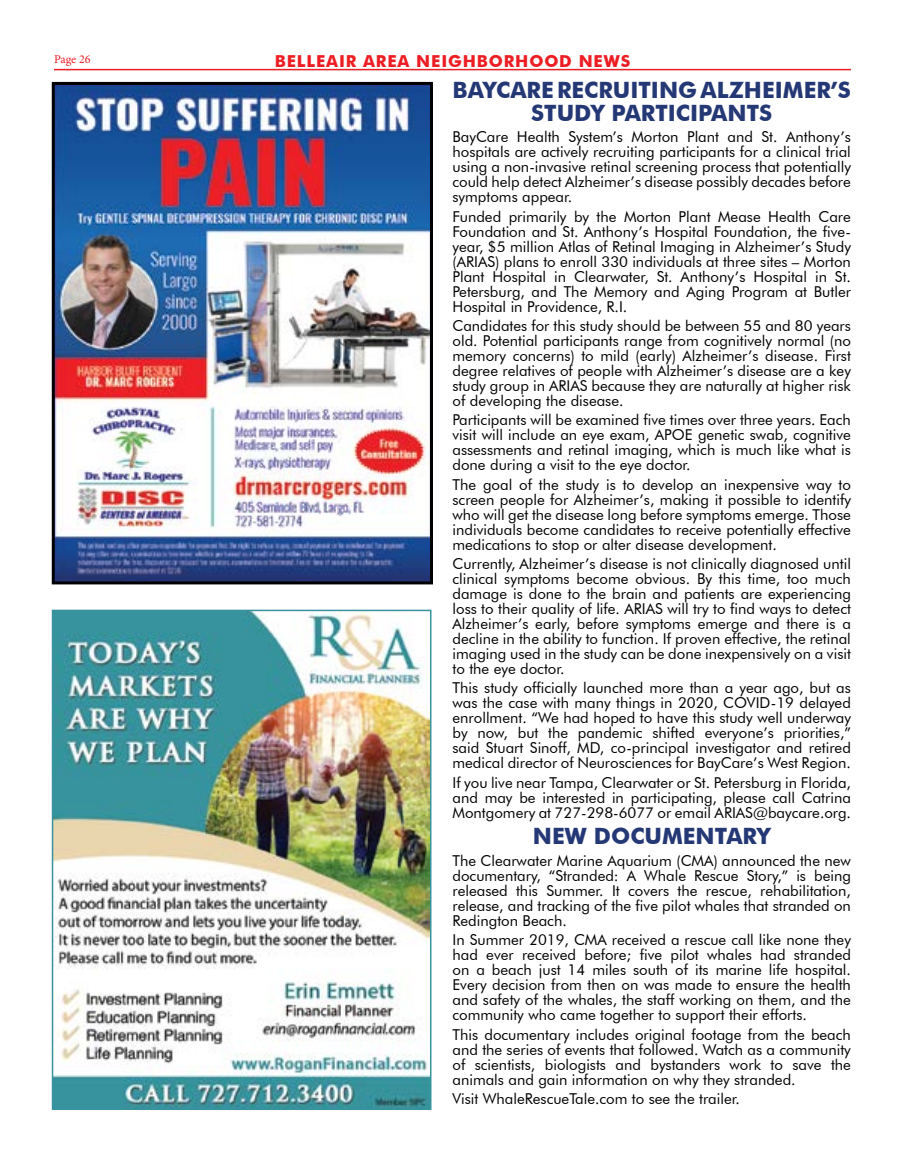
<style>
.page{position:relative;width:905px;height:1161px;background:#fff}
.page>*{position:absolute;margin:0;border:0;box-sizing:border-box;transform-origin:0 0}
.t1{font:700 22.5px/22.5px "Futura BT";color:#253876;text-align:center}
.t2{font:700 16.5px "Futura BT";letter-spacing:.05em;color:#ed1d24}
.t3{font:15px/15px "Futura BT";color:#000;text-align:justify}
.t4{font:12px "Minion Pro";letter-spacing:-.005em;color:#ed1d24}
</style>
<div class="page">
<hr style="left:54px;top:69px;width:796px;height:1px;background:#ed1d24">
<img style="left:56px;top:86px;width:373px;height:494px">
<div style="left:52px;top:82px;width:381px;height:502px;border:3px solid #000"></div>
<img style="left:55px;top:613px;width:373px;height:494px">
<div style="left:52px;top:610px;width:379px;height:500px;border:2px solid #37939d"></div>
<p class="t4" style="left:54px;top:52px;width:38px">Page 26</p>
<p class="t2" style="left:275px;top:51px;width:357px">BELLEAIR AREA NEIGHBORHOOD NEWS</p>
<h1 class="t1" style="left:452px;top:79px;width:400px">BAYCARE RECRUITING ALZHEIMER’S<br>STUDY PARTICIPANTS</h1>
<p class="t3" style="left:452px;top:129px;width:400px">BayCare Health System’s Morton Plant and St. Anthony’s hospitals are actively recruiting participants for a clinical trial using a non-invasive retinal screening process that potentially could help detect Alzheimer’s disease possibly decades before symptoms appear.</p>
<p class="t3" style="left:452px;top:209px;width:400px">Funded primarily by the Morton Plant Mease Health Care Foundation and St. Anthony’s Hospital Foundation, the five&shy;year, $5 million Atlas of Retinal Imaging in Alzheimer’s Study (ARIAS) plans to enroll 330 individuals at three sites – Morton Plant Hospital in Clearwater, St. Anthony’s Hospital in St.<br>Petersburg, and The Memory and Aging Program at Butler Hospital in Providence, R.I.</p>
<p class="t3" style="left:452px;top:318px;width:400px">Candidates for this study should be between 55 and 80 years old. Potential participants range from cognitively normal (no memory concerns) to mild (early) Alzheimer’s disease. First degree relatives of people with Alzheimer’s disease are a key study group in ARIAS because they are naturally at higher risk of developing the disease.</p>
<p class="t3" style="left:452px;top:412px;width:400px">Participants will be examined five times over three years. Each visit will include an eye exam, APOE genetic swab, cognitive assessments and retinal imaging, which is much like what is done during a visit to the eye doctor.</p>
<p class="t3" style="left:452px;top:477px;width:400px">The goal of the study is to develop an inexpensive way to screen people for Alzheimer’s, making it possible to identify who will get the disease long before symptoms emerge. Those individuals become candidates to receive potentially effective medications to stop or alter disease development.</p>
<p class="t3" style="left:452px;top:556px;width:400px">Currently, Alzheimer’s disease is not clinically diagnosed until clinical symptoms become obvious. By this time, too much damage is done to the brain and patients are experiencing loss to their quality of life. ARIAS will try to find ways to detect Alzheimer’s early, before symptoms emerge and there is a decline in the ability to function. If proven effective, the retinal imaging used in the study can be done inexpensively on a visit to the eye doctor.</p>
<p class="t3" style="left:452px;top:680px;width:400px">This study officially launched more than a year ago, but as was the case with many things in 2020, COVID-19 delayed enrollment. “We had hoped to have this study well underway by now, but the pandemic shifted everyone’s priorities,” said Stuart Sinoff, MD, co-principal investigator and retired medical director of Neurosciences for BayCare’s West Region.</p>
<p class="t3" style="left:452px;top:775px;width:400px">If you live near Tampa, Clearwater or St. Petersburg in Florida, and may be interested in participating, please call Catrina Montgomery at 727-298-6077 or email ARIAS@baycare.org.</p>
<h1 class="t1" style="left:533px;top:825px;width:239px">NEW DOCUMENTARY</h1>
<p class="t3" style="left:452px;top:853px;width:400px">The Clearwater Marine Aquarium (CMA) announced the new documentary, “Stranded: A Whale Rescue Story,” is being released this Summer. It covers the rescue, rehabilitation, release, and tracking of the five pilot whales that stranded on Redington Beach.</p>
<p class="t3" style="left:452px;top:933px;width:400px">In Summer 2019, CMA received a rescue call like none they had ever received before; five pilot whales had stranded on a beach just 14 miles south of its marine life hospital.<br>Every decision from then on was made to ensure the health and safety of the whales, the staff working on them, and the community who came together to support their efforts.</p>
<p class="t3" style="left:452px;top:1027px;width:400px">This documentary includes original footage from the beach and the series of events that followed. Watch as a community of scientists, biologists and bystanders work to save the animals and gain information on why they stranded.</p>
<p class="t3" style="left:452px;top:1091px;width:289px">Visit WhaleRescueTale.com to see the trailer.</p>
</div>
